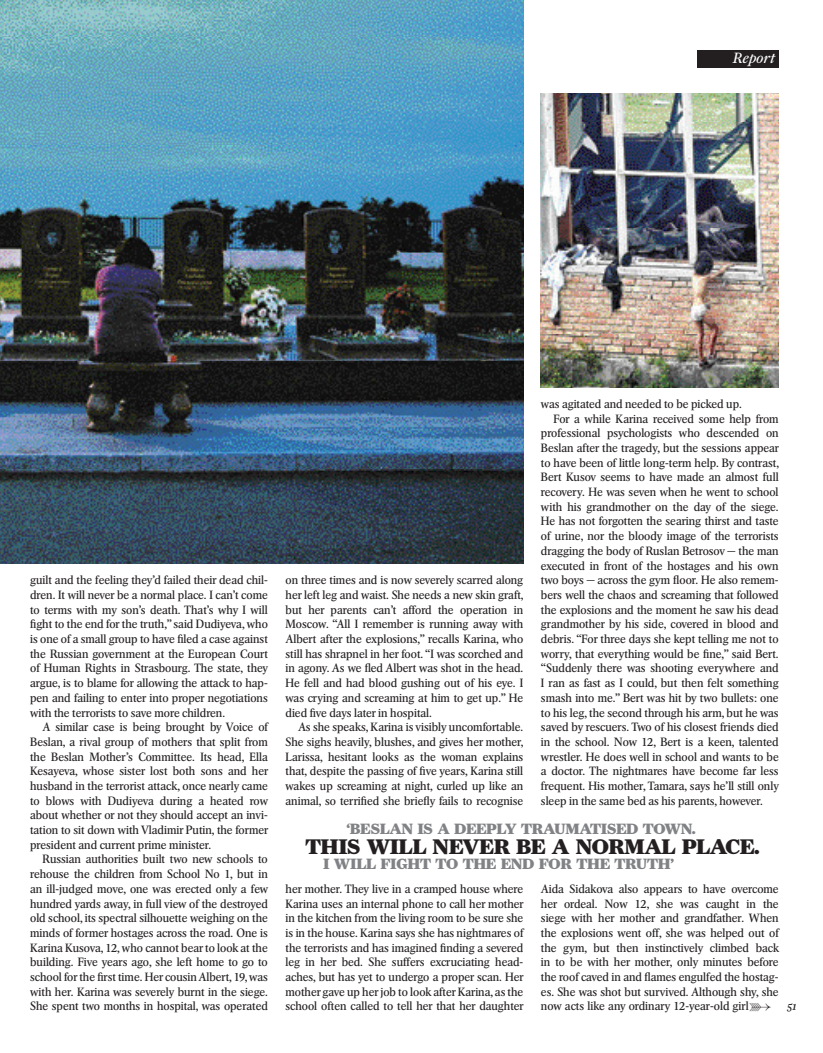
<style>
.page{position:relative;width:823px;height:1053px;background:#fff}
.page>*{position:absolute;margin:0;border:0;box-sizing:border-box;transform-origin:0 0}
.Pullquote_big_farnha{font:900 21.25px "Farnham Display";letter-spacing:-.02em;color:#231f20}
.Pullquote_small_farn{font:900 15px "Farnham Display";letter-spacing:-.02em;color:#808285}
.Wob_small{font:italic 15px "Farnham Text";letter-spacing:.01em;color:#fff}
.Justified{font:11.88px/14.8px "Arena New";color:#231f20;text-align:justify}
.t1{font:italic 11.25px "Farnham Text";color:#231f20}
.s1{font-family:"S Times Pi News";font-size:11.75px}
</style>
<div class="page">
<div style="left:697px;top:50px;width:81px;height:17px;background:#231f20"></div>
<img style="left:0;top:0;width:523px;height:563px">
<img style="left:540px;top:93px;width:238px;height:294px">
<p class="Wob_small" style="left:732px;top:48px;width:44px">Report</p>
<p class="Justified" style="left:30px;top:572px;width:239px">guilt and the feeling they’d failed their dead chil&shy;dren. It will never be a normal place. I can’t come to terms with my son’s death. That’s why I will fight to the end for the truth,” said Dudiyeva, who is one of a small group to have filed a case against the Russian government at the European Court of Human Rights in Strasbourg. The state, they argue, is to blame for allowing the attack to hap&shy;pen and failing to enter into proper negotiations with the terrorists to save more children.</p>
<p class="Justified" style="left:30px;top:719px;width:239px;text-indent:12px">A similar case is being brought by Voice of Beslan, a rival group of mothers that split from the Beslan Mother’s Committee. Its head, Ella Kesayeva, whose sister lost both sons and her husband in the terrorist attack, once nearly came to blows with Dudiyeva during a heated row about whether or not they should accept an invi&shy;tation to sit down with Vladimir Putin, the former president and current prime minister.</p>
<p class="Justified" style="left:30px;top:852px;width:239px;text-indent:12px">Russian authorities built two new schools to rehouse the children from School No 1, but in an ill-judged move, one was erected only a few hundred yards away, in full view of the destroyed old school, its spectral silhouette weighing on the minds of former hostages across the road. One is Karina Kusova, 12, who cannot bear to look at the building. Five years ago, she left home to go to school for the first time. Her cousin Albert, 19, was with her. Karina was severely burnt in the siege.<br>She spent two months in hospital, was operated</p>
<p class="Justified" style="left:285px;top:572px;width:239px">on three times and is now severely scarred along her left leg and waist. She needs a new skin graft, but her parents can’t afford the operation in Moscow. “All I remember is running away with Albert after the explosions,” recalls Karina, who still has shrapnel in her foot. “I was scorched and in agony. As we fled Albert was shot in the head.<br>He fell and had blood gushing out of his eye. I was crying and screaming at him to get up.” He died five days later in hospital.</p>
<p class="Justified" style="left:285px;top:719px;width:239px;text-indent:12px">As she speaks, Karina is visibly uncomfortable.<br>She sighs heavily, blushes, and gives her mother, Larissa, hesitant looks as the woman explains that, despite the passing of five years, Karina still wakes up screaming at night, curled up like an animal, so terrified she briefly fails to recognise</p>
<p class="Justified" style="left:540px;top:396px;width:202px">was agitated and needed to be picked up.</p>
<p class="Justified" style="left:540px;top:411px;width:239px;text-indent:12px">For a while Karina received some help from professional psychologists who descended on Beslan after the tragedy, but the sessions appear to have been of little long-term help. By contrast, Bert Kusov seems to have made an almost full recovery. He was seven when he went to school with his grandmother on the day of the siege.<br>He has not forgotten the searing thirst and taste of urine, nor the bloody image of the terrorists dragging the body of Ruslan Betrosov — the man executed in front of the hostages and his own two boys — across the gym floor. He also remem&shy;bers well the chaos and screaming that followed the explosions and the moment he saw his dead grandmother by his side, covered in blood and debris. “For three days she kept telling me not to worry, that everything would be fine,” said Bert. “Suddenly there was shooting everywhere and I ran as fast as I could, but then felt something smash into me.” Bert was hit by two bullets: one to his leg, the second through his arm, but he was saved by rescuers. Two of his closest friends died in the school. Now 12, Bert is a keen, talented wrestler. He does well in school and wants to be a doctor. The nightmares have become far less frequent. His mother, Tamara, says he’ll still only sleep in the same bed as his parents, however.</p>
<p class="Pullquote_small_farn" style="left:346px;top:819px;width:350px">‘BESLAN IS A DEEPLY TRAUMATISED TOWN.</p>
<p class="Pullquote_big_farnha" style="left:305px;top:833px;width:455px">THIS WILL NEVER BE A NORMAL PLACE.</p>
<p class="Pullquote_small_farn" style="left:323px;top:854px;width:352px">I WILL FIGHT TO THE END FOR THE TRUTH’</p>
<p class="Justified" style="left:285px;top:881px;width:239px">her mother. They live in a cramped house where Karina uses an internal phone to call her mother in the kitchen from the living room to be sure she is in the house. Karina says she has nightmares of the terrorists and has imagined finding a severed leg in her bed. She suffers excruciating head&shy;aches, but has yet to undergo a proper scan. Her mother gave up her job to look after Karina, as the school often called to tell her that her daughter</p>
<p class="Justified" style="left:540px;top:881px;width:240px">Aida Sidakova also appears to have overcome her ordeal. Now 12, she was caught in the siege with her mother and grandfather. When the explosions went off, she was helped out of the gym, but then instinctively climbed back in to be with her mother, only minutes before the roof caved in and flames engulfed the hostag&shy;es. She was shot but survived. Although shy, she now acts like any ordinary 12-year-old girl<span class="s1">a</span></p>
<p class="t1" style="left:787px;top:999px;width:11px">51</p>
</div>
